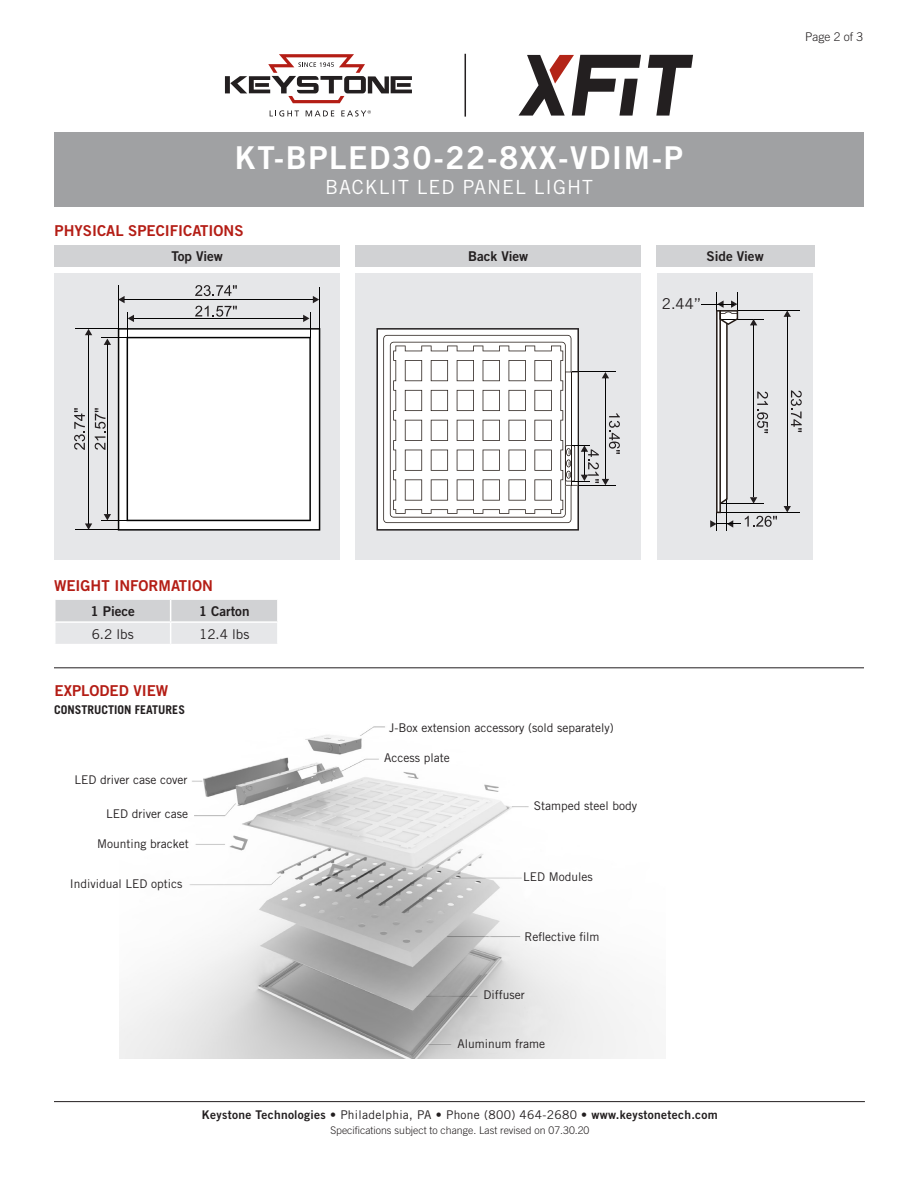
<style>
.page{position:relative;width:918px;height:1188px;background:#fff}
.page>*{position:absolute;margin:0;border:0;box-sizing:border-box;transform-origin:0 0}
.t1{font:31.5px "Trade Gothic Bold Two";letter-spacing:.05em;color:#fff}
.t2{font:19.5px "Trade Gothic";letter-spacing:.05em;color:#fff}
.t3{font:15px "Trade Gothic Bold Two";color:#b41d15}
.t4{font:15px "Trade Gothic LT Std";color:#231f20}
.t5{font:13.5px "Trade Gothic Bold Two";color:#231f20}
.t6{font:13.5px "Trade Gothic";color:#231f20}
.t7{font:12px "Trade Gothic";color:#231f20}
.t8{font:12px "Trade Gothic Bold Two";letter-spacing:.025em;color:#231f20}
.Heading_02{font:700 12px "Trade Gothic";color:#231f20}
.t9{font:300 12px "Trade Gothic";color:#231f20}
.t10{font:300 10.5px "Trade Gothic";color:#231f20}
.s1{font-family:"Trade Gothic"}
</style>
<div class="page">
<hr style="left:54px;top:1101px;width:811px;height:1px;background:#231f20">
<div style="left:54px;top:132px;width:810px;height:74px;background:#a0a1a3"></div>
<svg style="left:519px;top:55px;width:174px;height:61px"></svg>
<hr style="left:465px;top:54px;width:1px;height:63px;background:#231f20">
<svg style="left:225px;top:54px;width:187px;height:49px"></svg>
<svg style="left:270px;top:110px;width:29px;height:7px"></svg>
<svg style="left:306px;top:111px;width:28px;height:5px"></svg>
<svg style="left:341px;top:110px;width:30px;height:7px"></svg>
<hr style="left:54px;top:667px;width:810px;height:1px;background:#231f20">
<svg style="left:55px;top:599px;width:223px;height:45px;background:#dddee0"></svg>
<hr style="left:277px;top:623px;width:2px;height:21px;background:#fff">
<div style="left:55px;top:245px;width:285px;height:22px;background:#d1d2d4"></div>
<div style="left:55px;top:273px;width:285px;height:287px;background:#e6e7e9"></div>
<div style="left:356px;top:245px;width:285px;height:22px;background:#d1d2d4"></div>
<div style="left:356px;top:273px;width:285px;height:287px;background:#e6e7e9"></div>
<div style="left:656px;top:245px;width:158px;height:22px;background:#d1d2d4"></div>
<div style="left:657px;top:273px;width:156px;height:287px;background:#e6e7e9"></div>
<svg style="left:74px;top:285px;width:246px;height:246px"></svg>
<svg style="left:376px;top:328px;width:244px;height:203px"></svg>
<hr style="left:701px;top:304px;width:33px;height:1px;background:#030303">
<hr style="left:718px;top:512px;width:82px;height:1px;background:#030303">
<hr style="left:737px;top:310px;width:63px;height:1px;background:#030303">
<svg style="left:784px;top:506px;width:7px;height:6px"></svg>
<svg style="left:784px;top:311px;width:7px;height:6px"></svg>
<hr style="left:787px;top:317px;width:1px;height:189px;background:#030303">
<svg style="left:791px;top:390px;width:11px;height:42px"></svg>
<svg style="left:710px;top:292px;width:67px;height:239px"></svg>
<img style="left:119px;top:726px;width:526px;height:333px">
<p class="t1" style="left:235px;top:138px;width:450px">KT-BPLED30-22-8XX-VDIM-P</p>
<p class="t2" style="left:325px;top:175px;width:269px">BACKLIT LED PANEL LIGHT</p>
<p class="t3" style="left:55px;top:221px;width:191px">PHYSICAL SPECIFICATIONS</p>
<p class="t5" style="left:172px;top:248px;width:53px">Top View</p>
<p class="t5" style="left:468px;top:248px;width:62px">Back View</p>
<p class="t5" style="left:707px;top:248px;width:59px">Side View</p>
<p class="t4" style="left:662px;top:294px;width:41px">2.44”</p>
<p class="t9" style="left:805px;top:29px;width:60px">Page 2 of 3</p>
<p class="t3" style="left:54px;top:576px;width:161px">WEIGHT INFORMATION</p>
<p class="t5" style="left:90px;top:603px;width:46px">1 Piece</p>
<p class="t5" style="left:199px;top:603px;width:52px">1 Carton</p>
<p class="t6" style="left:92px;top:626px;width:43px">6.2 lbs</p>
<p class="t6" style="left:199px;top:626px;width:52px">12.4 lbs</p>
<p class="t3" style="left:55px;top:681px;width:115px">EXPLODED VIEW</p>
<p class="Heading_02" style="left:54px;top:702px;width:133px">CONSTRUCTION FEATURES</p>
<p class="t7" style="left:75px;top:772px;width:114px">LED driver case cover</p>
<p class="t7" style="left:106px;top:807px;width:83px">LED driver case</p>
<p class="t7" style="left:97px;top:837px;width:93px">Mounting bracket</p>
<p class="t7" style="left:70px;top:876px;width:114px">Individual LED optics</p>
<p class="t7" style="left:389px;top:721px;width:226px">J-Box extension accessory (sold separately)</p>
<p class="t7" style="left:384px;top:751px;width:67px">Access plate</p>
<p class="t7" style="left:534px;top:798px;width:105px">Stamped steel body</p>
<p class="t7" style="left:523px;top:870px;width:71px">LED Modules</p>
<p class="t7" style="left:524px;top:930px;width:76px">Reflective film</p>
<p class="t7" style="left:483px;top:987px;width:43px">Diffuser</p>
<p class="t7" style="left:457px;top:1036px;width:89px">Aluminum frame</p>
<p class="t8" style="left:202px;top:1107px;width:518px">Keystone Technologies • <span class="s1">Philadelphia, PA</span> • <span class="s1">Phone (800) 464-2680 •</span> www.keystonetech.com</p>
<p class="t10" style="left:330px;top:1124px;width:261px">Specifications subject to change. Last revised on 07.30.20</p>
</div>
